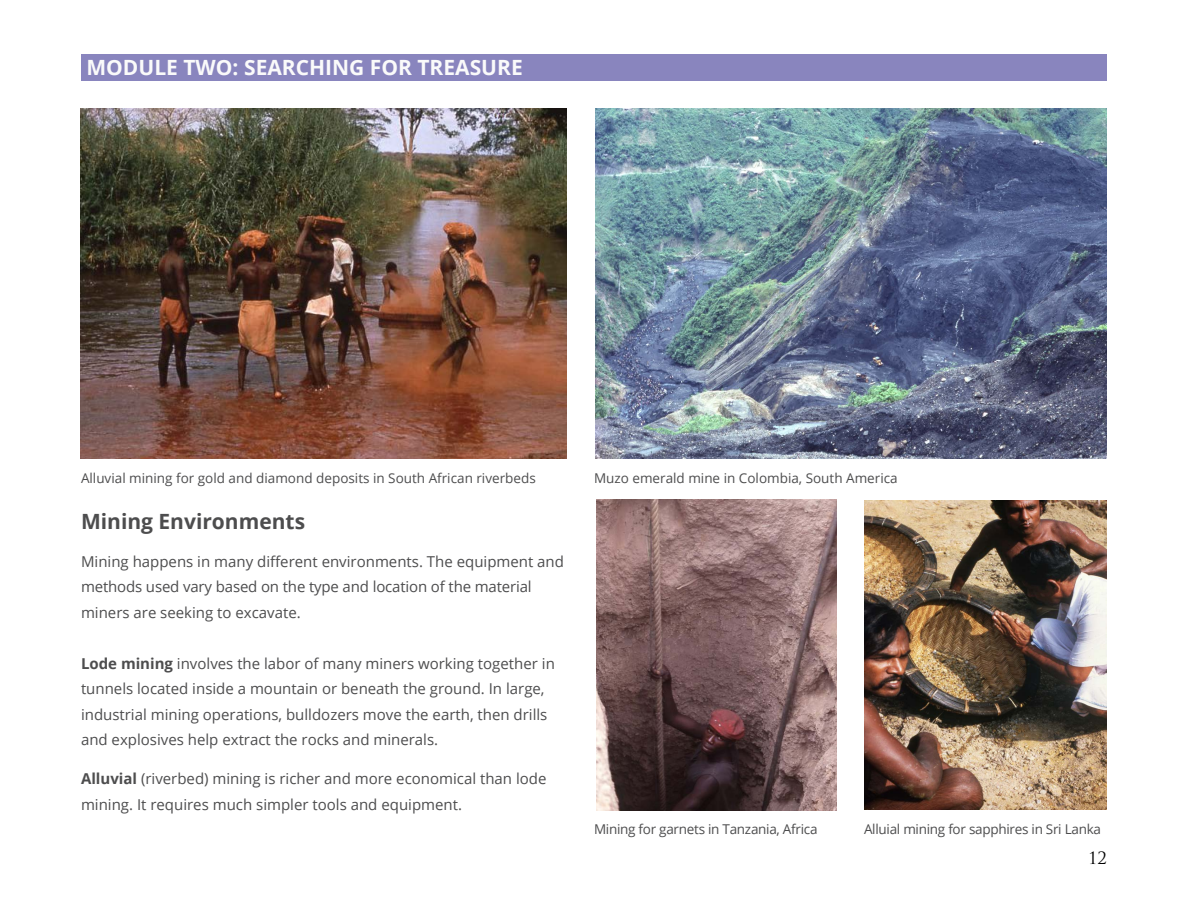
<style>
.page{position:relative;width:1188px;height:918px;background:#fff}
.page>*{position:absolute;margin:0;border:0;box-sizing:border-box;transform-origin:0 0}
.t1{font:700 21px "Open Sans";color:#fafafa}
.t2{font:700 21px "Open Sans";color:#4d4d4e}
.t3{font:16.5px "Trajan Pro";color:#000}
.t4{font:15px/25.5px "Open Sans";color:#4d4d4e}
.t5{font:13.5px "Open Sans";color:#4d4d4e}
.t6{font:13.5px "Open Sans";letter-spacing:-.02em;color:#4d4d4e}
.s1{font-weight:700}
</style>
<div class="page">
<div style="left:81px;top:54px;width:1026px;height:27px;background:#8985be"></div>
<img style="left:596px;top:500px;width:241px;height:310px">
<img style="left:81px;top:108px;width:486px;height:351px">
<img style="left:595px;top:108px;width:512px;height:351px">
<img style="left:864px;top:500px;width:243px;height:310px">
<h1 class="t1" style="left:86px;top:52px;width:438px">MODULE TWO: SEARCHING FOR TREASURE</h1>
<p class="t5" style="left:81px;top:469px;width:456px">Alluvial mining for gold and diamond deposits in South African riverbeds</p>
<h1 class="t2" style="left:81px;top:507px;width:226px">Mining Environments</h1>
<p class="t4" style="left:81px;top:548px;width:485px">Mining happens in many different environments. The equipment and methods used vary based on the type and location of the material miners are seeking to excavate.</p>
<p class="t4" style="left:81px;top:650px;width:475px"><span class="s1">Lode mining</span> involves the labor of many miners working together in tunnels located inside a mountain or beneath the ground. In large, industrial mining operations, bulldozers move the earth, then drills and explosives help extract the rocks and minerals.</p>
<p class="t4" style="left:81px;top:765px;width:467px"><span class="s1">Alluvial</span> (riverbed) mining is richer and more economical than lode mining. It requires much simpler tools and equipment.</p>
<p class="t5" style="left:594px;top:469px;width:305px">Muzo emerald mine in Colombia, South America</p>
<p class="t6" style="left:594px;top:820px;width:225px">Mining for garnets in Tanzania, Africa</p>
<p class="t6" style="left:864px;top:820px;width:239px">Alluial mining for sapphires in Sri Lanka</p>
<p class="t3" style="left:1088px;top:847px;width:20px">12</p>
</div>
